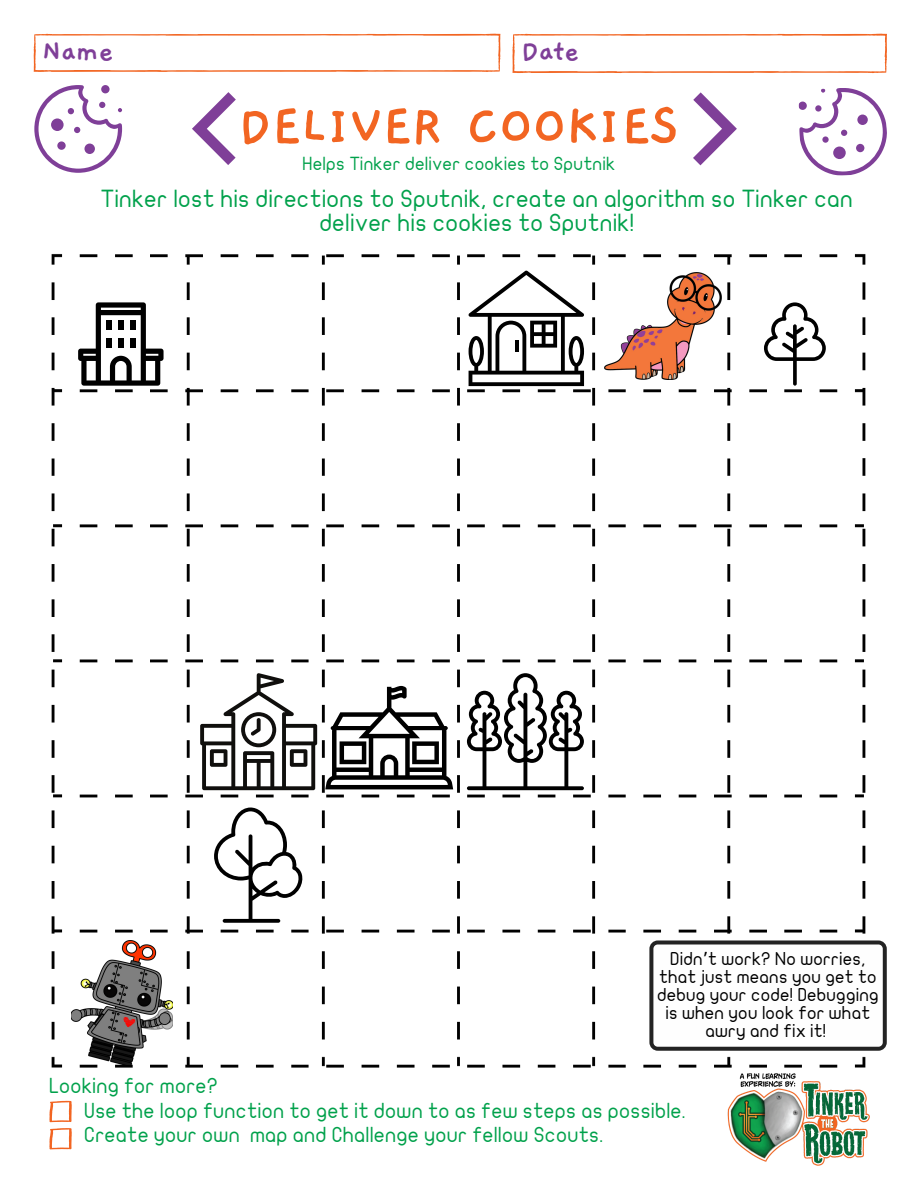
<style>
.page{position:relative;width:918px;height:1188px;background:#fff}
.page>*{position:absolute;margin:0;border:0;box-sizing:border-box;transform-origin:0 0}
.t1{font:700 59.25px "Gaegu";color:#f26522}
.t2{font:700 31.5px "Gaegu";color:#7f3f98}
.t3{font:24px/23.7px "JF Flat";letter-spacing:-.01em;color:#00a14b;text-align:center}
.t4{font:21px "JF Flat";letter-spacing:-.01em;color:#00a14b}
.t5{font:18.3px "JF Flat";letter-spacing:-.01em;color:#00a14b}
.t6{font:18px/18px "JF Flat";letter-spacing:-.01em;color:#000;text-align:center}
.s1{font-family:"Noto Sans Gurmukhi"}
</style>
<div class="page">
<svg style="left:34px;top:34px;width:466px;height:38px"></svg>
<svg style="left:512px;top:34px;width:375px;height:39px"></svg>
<img style="left:50px;top:254px;width:820px;height:869px">
<svg style="left:78px;top:302px;width:86px;height:84px"></svg>
<div style="left:106px;top:320px;width:5px;height:10px;background:#000"></div>
<div style="left:118px;top:320px;width:5px;height:10px;background:#000"></div>
<div style="left:130px;top:320px;width:6px;height:10px;background:#000"></div>
<div style="left:106px;top:338px;width:5px;height:10px;background:#000"></div>
<div style="left:118px;top:338px;width:5px;height:10px;background:#000"></div>
<div style="left:130px;top:338px;width:6px;height:10px;background:#000"></div>
<svg style="left:214px;top:808px;width:89px;height:115px"></svg>
<svg style="left:764px;top:302px;width:62px;height:84px"></svg>
<svg style="left:468px;top:270px;width:116px;height:116px"></svg>
<svg style="left:467px;top:673px;width:117px;height:117px"></svg>
<svg style="left:200px;top:673px;width:117px;height:117px"></svg>
<svg style="left:325px;top:686px;width:128px;height:103px"></svg>
<svg style="left:192px;top:92px;width:44px;height:73px"></svg>
<svg style="left:693px;top:92px;width:44px;height:73px"></svg>
<svg style="left:34px;top:85px;width:88px;height:88px"></svg>
<svg style="left:798px;top:88px;width:89px;height:88px"></svg>
<svg style="left:649px;top:940px;width:238px;height:111px"></svg>
<svg style="left:49px;top:1128px;width:23px;height:21px"></svg>
<svg style="left:49px;top:1101px;width:23px;height:21px"></svg>
<img style="left:604px;top:272px;width:117px;height:107px">
<img style="left:72px;top:940px;width:100px;height:124px">
<img style="left:726px;top:1074px;width:143px;height:92px">
<p class="t2" style="left:42px;top:37px;width:73px">Name</p>
<p class="t2" style="left:521px;top:37px;width:60px">Date</p>
<p class="t1" style="left:238px;top:97px;width:444px">DELIVER COOKIES</p>
<p class="t5" style="left:302px;top:155px;width:315px">Helps Tinker deliver cookies to Sputnik</p>
<p class="t3" style="left:101px;top:188px;width:754px">Tinker lost his directions to Sputnik, create an algorithm so Tinker can deliver his cookies to Sputnik!</p>
<p class="t6" style="left:657px;top:950px;width:223px">Didn<span class="s1">’</span>t work? No worries, that just means you get to debug your code! Debugging is when you look for what awry and fix it!</p>
<p class="t4" style="left:49px;top:1075px;width:171px">Looking for more?</p>
<p class="t4" style="left:84px;top:1100px;width:603px">Use the loop function to get it down to as few steps as possible.</p>
<p class="t4" style="left:84px;top:1125px;width:521px">Create your own map and Challenge your fellow Scouts.</p>
</div>
